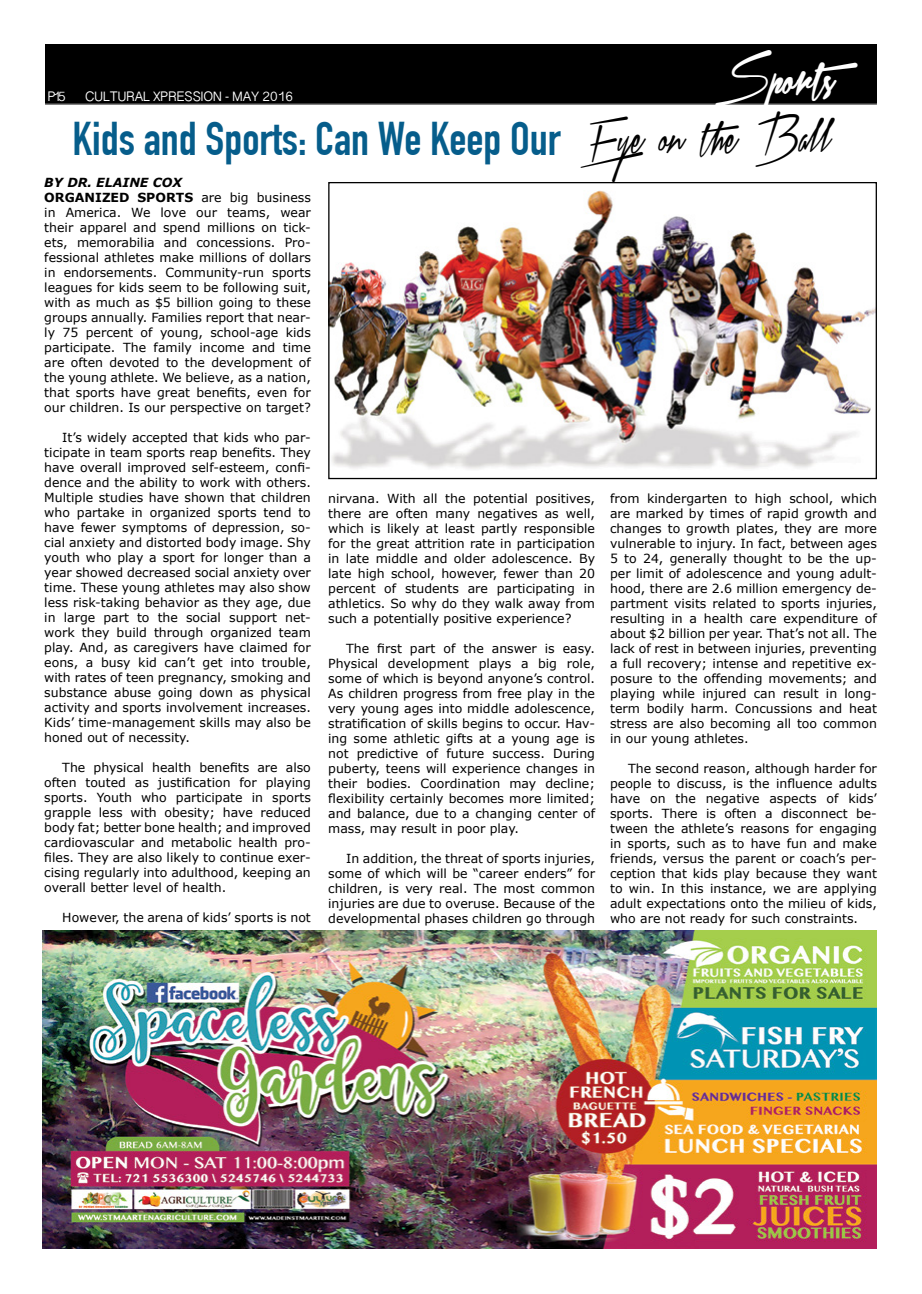
<style>
.page{position:relative;width:922px;height:1294px;background:#fff}
.page>*{position:absolute;margin:0;border:0;box-sizing:border-box;transform-origin:0 0}
.t1{font:700 46.25px "DIN Condensed";color:#065d8b}
.t2{font:37.5px "Xtreem Fat Demo";color:#fff}
.t3{font:12.5px/15px "Verdana";color:#000;text-align:justify}
.t4{font:12.5px "Sinhala Sangam MN";color:#fff}
.t5{font:italic 700 12.5px "Verdana";color:#000}
.t6{font:700 12.5px "Verdana";color:#000}
.s1{font-family:"Xtreem Medium Demo";font-weight:400;font-size:33.75px;color:#000}
.s2{font-weight:700}
</style>
<div class="page">
<div style="left:45px;top:44px;width:831px;height:59px;background:#000"></div>
<hr style="left:45px;top:103px;width:831px;height:1px;background:#000">
<img style="left:43px;top:930px;width:833px;height:318px">
<img style="left:330px;top:191px;width:544px;height:278px">
<div style="left:328px;top:182px;width:548px;height:297px;border:1px solid #000"></div>
<h2 class="t2" style="left:715px;top:59px;width:146px">SPORTS</h2>
<p class="t4" style="left:48px;top:87px;width:20px">P15</p>
<p class="t4" style="left:85px;top:87px;width:209px">CULTURAL XPRESSION - MAY 2016</p>
<h1 class="t1" style="left:72px;top:111px;width:760px">Kids and Sports: Can We Keep Our <span class="s1">Eye on the Ball</span></h1>
<p class="t5" style="left:44px;top:174px;width:139px">BY DR. ELAINE COX</p>
<p class="t6" style="left:44px;top:189px;width:76px">ORGANIZED</p>
<p class="t6" style="left:137px;top:189px;width:11px">SPO</p>
<p class="t3" style="left:44px;top:190px;width:268px;text-indent:122px"><span class="s2">RTS</span> are big business in America. We love our teams, wear their apparel and spend millions on tick&shy;ets, memorabilia and concessions. Pro&shy;fessional athletes make millions of dollars in endorsements. Community-run sports leagues for kids seem to be following suit, with as much as $5 billion going to these groups annually. Families report that near&shy;ly 75 percent of young, school-age kids participate. The family income and time are often devoted to the development of the young athlete. We believe, as a nation, that sports have great benefits, even for our children. Is our perspective on target?</p>
<p class="t3" style="left:44px;top:430px;width:268px;text-indent:18px">It’s widely accepted that kids who par&shy;ticipate in team sports reap benefits. They have overall improved self-esteem, confi&shy;dence and the ability to work with others.<br>Multiple studies have shown that children who partake in organized sports tend to have fewer symptoms of depression, so&shy;cial anxiety and distorted body image. Shy youth who play a sport for longer than a year showed decreased social anxiety over time. These young athletes may also show less risk-taking behavior as they age, due in large part to the social support net&shy;work they build through organized team play. And, as caregivers have claimed for eons, a busy kid can’t get into trouble, with rates of teen pregnancy, smoking and substance abuse going down as physical activity and sports involvement increases.<br>Kids’ time-management skills may also be honed out of necessity.</p>
<p class="t3" style="left:44px;top:760px;width:268px;text-indent:18px">The physical health benefits are also often touted as justification for playing sports. Youth who participate in sports grapple less with obesity; have reduced body fat; better bone health; and improved cardiovascular and metabolic health pro&shy;files. They are also likely to continue exer&shy;cising regularly into adulthood, keeping an overall better level of health.</p>
<p class="t3" style="left:62px;top:910px;width:250px">However, the arena of kids’ sports is not</p>
<p class="t3" style="left:610px;top:490px;width:268px">from kindergarten to high school, which are marked by times of rapid growth and changes to growth plates, they are more vulnerable to injury. In fact, between ages 5 to 24, generally thought to be the up&shy;per limit of adolescence and young adult&shy;hood, there are 2.6 million emergency de&shy;partment visits related to sports injuries, resulting in a health care expenditure of about $2 billion per year. That’s not all. The lack of rest in between injuries, preventing a full recovery; intense and repetitive ex&shy;posure to the offending movements; and playing while injured can result in long&shy;term bodily harm. Concussions and heat stress are also becoming all too common in our young athletes.</p>
<p class="t3" style="left:610px;top:760px;width:268px;text-indent:18px">The second reason, although harder for people to discuss, is the influence adults have on the negative aspects of kids’ sports. There is often a disconnect be&shy;tween the athlete’s reasons for engaging in sports, such as to have fun and make friends, versus the parent or coach’s per&shy;ception that kids play because they want to win. In this instance, we are applying adult expectations onto the milieu of kids, who are not ready for such constraints.</p>
<p class="t3" style="left:328px;top:490px;width:268px">nirvana. With all the potential positives, there are often many negatives as well, which is likely at least partly responsible for the great attrition rate in participation in late middle and older adolescence. By late high school, however, fewer than 20 percent of students are participating in athletics. So why do they walk away from such a potentially positive experience?</p>
<p class="t3" style="left:328px;top:640px;width:268px;text-indent:18px">The first part of the answer is easy.<br>Physical development plays a big role, some of which is beyond anyone’s control.<br>As children progress from free play in the very young ages into middle adolescence, stratification of skills begins to occur. Hav&shy;ing some athletic gifts at a young age is not predictive of future success. During puberty, teens will experience changes in their bodies. Coordination may decline; flexibility certainly becomes more limited; and balance, due to a changing center of mass, may result in poor play.</p>
<p class="t3" style="left:328px;top:850px;width:268px;text-indent:18px">In addition, the threat of sports injuries, some of which will be “career enders” for children, is very real. The most common injuries are due to overuse. Because of the developmental phases children go through</p>
</div>
